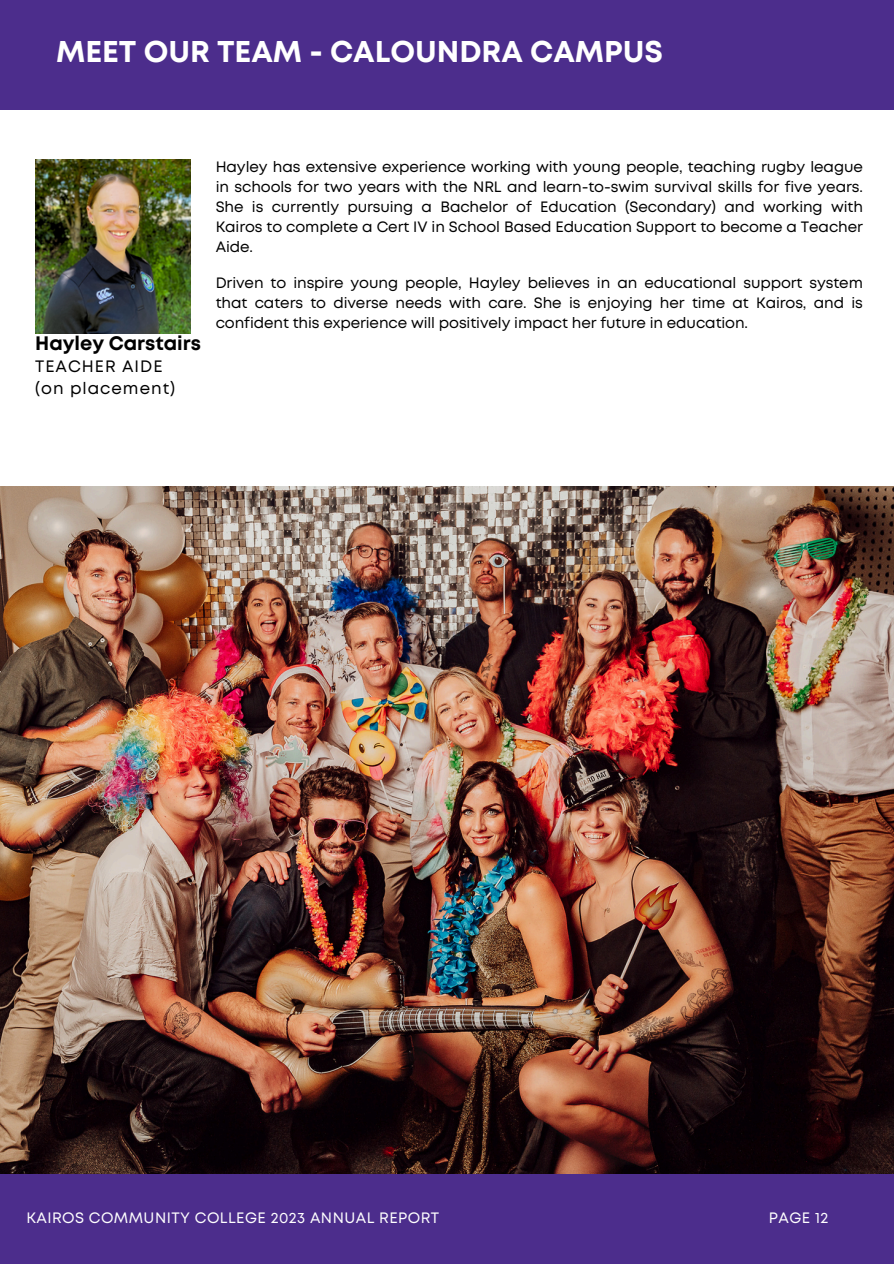
<style>
.page{position:relative;width:894px;height:1264px;background:#fff}
.page>*{position:absolute;margin:0;border:0;box-sizing:border-box;transform-origin:0 0}
.t1{font:700 30px "Mont";color:#fff}
.t2{font:700 19.5px "Mont";color:#000}
.t3{font:16.5px "Mont";letter-spacing:.06em;color:#000}
.t4{font:15px/20px "Mont";letter-spacing:-.005em;color:#000;text-align:justify}
.t5{font:15px "Mont";letter-spacing:.03em;color:#fff}
</style>
<div class="page">
<div style="left:0;top:1174px;width:893px;height:89px;background:#4c2d8c"></div>
<img style="left:35px;top:159px;width:155px;height:175px">
<div style="left:0;top:0;width:893px;height:109px;background:#4c2d8c"></div>
<img style="left:0;top:486px;width:893px;height:687px">
<h3 class="t1" style="left:56px;top:40px;width:608px">MEET OUR TEAM - CALOUNDRA CAMPUS</h3>
<p class="t2" style="left:35px;top:336px;width:167px">Hayley Carstairs</p>
<p class="t3" style="left:35px;top:360px;width:129px">TEACHER AIDE</p>
<h3 class="t3" style="left:35px;top:382px;width:142px">(on placement)</h3>
<h2 class="t4" style="left:216px;top:158px;width:648px">Hayley has extensive experience working with young people, teaching rugby league in schools for two years with the NRL and learn-to-swim survival skills for five years.<br>She is currently pursuing a Bachelor of Education (Secondary) and working with Kairos to complete a Cert IV in School Based Education Support to become a Teacher Aide.</h2>
<p class="t4" style="left:216px;top:274px;width:648px">Driven to inspire young people, Hayley believes in an educational support system that caters to diverse needs with care. She is enjoying her time at Kairos, and is confident this experience will positively impact her future in education.</p>
<p class="t5" style="left:26px;top:1211px;width:414px">KAIROS COMMUNITY COLLEGE 2023 ANNUAL REPORT</p>
<p class="t5" style="left:768px;top:1211px;width:61px">PAGE 12</p>
</div>
